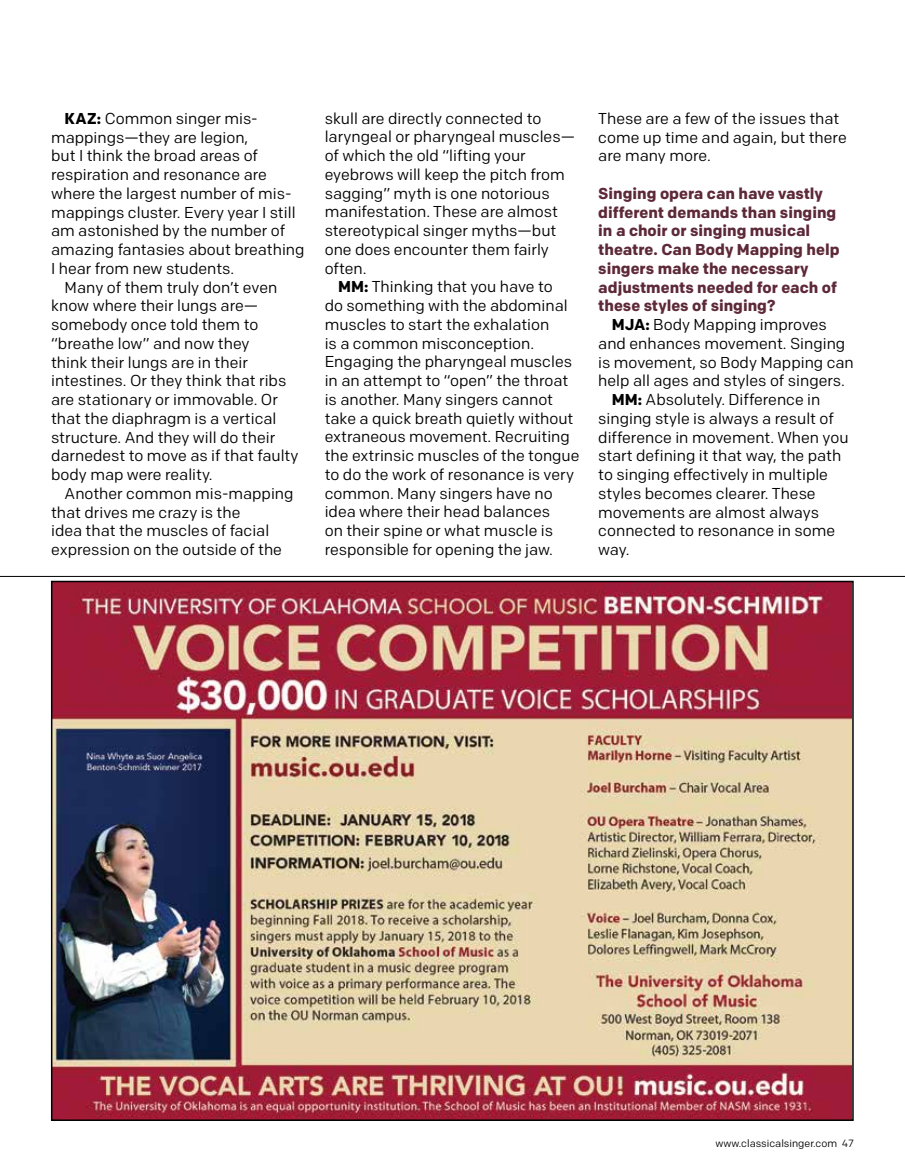
<style>
.page{position:relative;width:905px;height:1175px;background:#fff}
.page>*{position:absolute;margin:0;border:0;box-sizing:border-box;transform-origin:0 0}
.t1{font:15.75px/18.8px "Colfax";color:#000}
.t2{font:700 15.75px/18.8px "Colfax";color:#5d2939}
.t3{font:10.5px "Colfax";color:#000}
.s1{font-weight:700}
</style>
<div class="page">
<hr style="left:0;top:576px;width:904px;height:1px;background:#000">
<img style="left:54px;top:583px;width:796px;height:534px">
<p class="t1" style="left:65px;top:109px;width:195px"><span class="s1">KAZ:</span> Common singer mis-</p>
<p class="t1" style="left:51px;top:128px;width:199px">mappings—they are legion,</p>
<p class="t1" style="left:51px;top:146px;width:208px">but I think the broad areas of</p>
<p class="t1" style="left:51px;top:165px;width:217px">respiration and resonance are</p>
<p class="t1" style="left:51px;top:184px;width:242px">where the largest number of mis-</p>
<p class="t1" style="left:51px;top:203px;width:246px">mappings cluster. Every year I still</p>
<p class="t1" style="left:51px;top:221px;width:236px">am astonished by the number of</p>
<p class="t1" style="left:51px;top:240px;width:255px">amazing fantasies about breathing</p>
<p class="t1" style="left:51px;top:259px;width:185px">I hear from new students.</p>
<p class="t1" style="left:65px;top:278px;width:214px">Many of them truly don’t even</p>
<p class="t1" style="left:51px;top:296px;width:209px">know where their lungs are—</p>
<p class="t1" style="left:51px;top:315px;width:209px">somebody once told them to</p>
<p class="t1" style="left:51px;top:334px;width:200px">“breathe low” and now they</p>
<p class="t1" style="left:51px;top:352px;width:198px">think their lungs are in their</p>
<p class="t1" style="left:51px;top:371px;width:237px">intestines. Or they think that ribs</p>
<p class="t1" style="left:51px;top:390px;width:228px">are stationary or immovable. Or</p>
<p class="t1" style="left:51px;top:409px;width:227px">that the diaphragm is a vertical</p>
<p class="t1" style="left:51px;top:427px;width:226px">structure. And they will do their</p>
<p class="t1" style="left:51px;top:446px;width:249px">darnedest to move as if that faulty</p>
<p class="t1" style="left:51px;top:465px;width:163px">body map were reality.</p>
<p class="t1" style="left:65px;top:484px;width:230px">Another common mis-mapping</p>
<p class="t1" style="left:51px;top:502px;width:191px">that drives me crazy is the</p>
<p class="t1" style="left:51px;top:521px;width:220px">idea that the muscles of facial</p>
<p class="t1" style="left:51px;top:540px;width:232px">expression on the outside of the</p>
<p class="t1" style="left:325px;top:109px;width:252px">skull are directly connected to laryngeal or pharyngeal muscles— of which the old “lifting your eyebrows will keep the pitch from sagging” myth is one notorious manifestation. These are almost stereotypical singer myths—but one does encounter them fairly often.</p>
<p class="t1" style="left:325px;top:277px;width:256px;text-indent:13px"><span class="s1">MM:</span> Thinking that you have to<br>do something with the abdominal muscles to start the exhalation<br>is a common misconception.<br>Engaging the pharyngeal muscles in an attempt to “open” the throat is another. Many singers cannot take a quick breath quietly without extraneous movement. Recruiting the extrinsic muscles of the tongue to do the work of resonance is very common. Many singers have no idea where their head balances<br>on their spine or what muscle is responsible for opening the jaw.</p>
<p class="t1" style="left:598px;top:109px;width:250px">These are a few of the issues that come up time and again, but there are many more.</p>
<p class="t2" style="left:598px;top:184px;width:243px">Singing opera can have vastly different demands than singing in a choir or singing musical theatre. Can Body Mapping help singers make the necessary adjustments needed for each of these styles of singing?</p>
<p class="t1" style="left:611px;top:315px;width:216px"><span class="s1">MJA:</span> Body Mapping improves</p>
<p class="t1" style="left:598px;top:334px;width:248px">and enhances movement. Singing</p>
<p class="t1" style="left:598px;top:353px;width:257px">is movement, so Body Mapping can</p>
<p class="t1" style="left:598px;top:371px;width:248px">help all ages and styles of singers.</p>
<p class="t1" style="left:611px;top:390px;width:210px"><span class="s1">MM:</span> Absolutely. Difference in</p>
<p class="t1" style="left:598px;top:409px;width:237px">singing style is always a result of</p>
<p class="t1" style="left:598px;top:427px;width:252px">difference in movement. When you</p>
<p class="t1" style="left:598px;top:446px;width:244px">start defining it that way, the path</p>
<p class="t1" style="left:598px;top:465px;width:231px">to singing effectively in multiple</p>
<p class="t1" style="left:598px;top:484px;width:219px">styles becomes clearer. These</p>
<p class="t1" style="left:598px;top:502px;width:222px">movements are almost always</p>
<p class="t1" style="left:598px;top:521px;width:238px">connected to resonance in some</p>
<p class="t1" style="left:598px;top:540px;width:33px">way.</p>
<p class="t3" style="left:715px;top:1136px;width:140px">www.classicalsinger.com 47</p>
</div>
